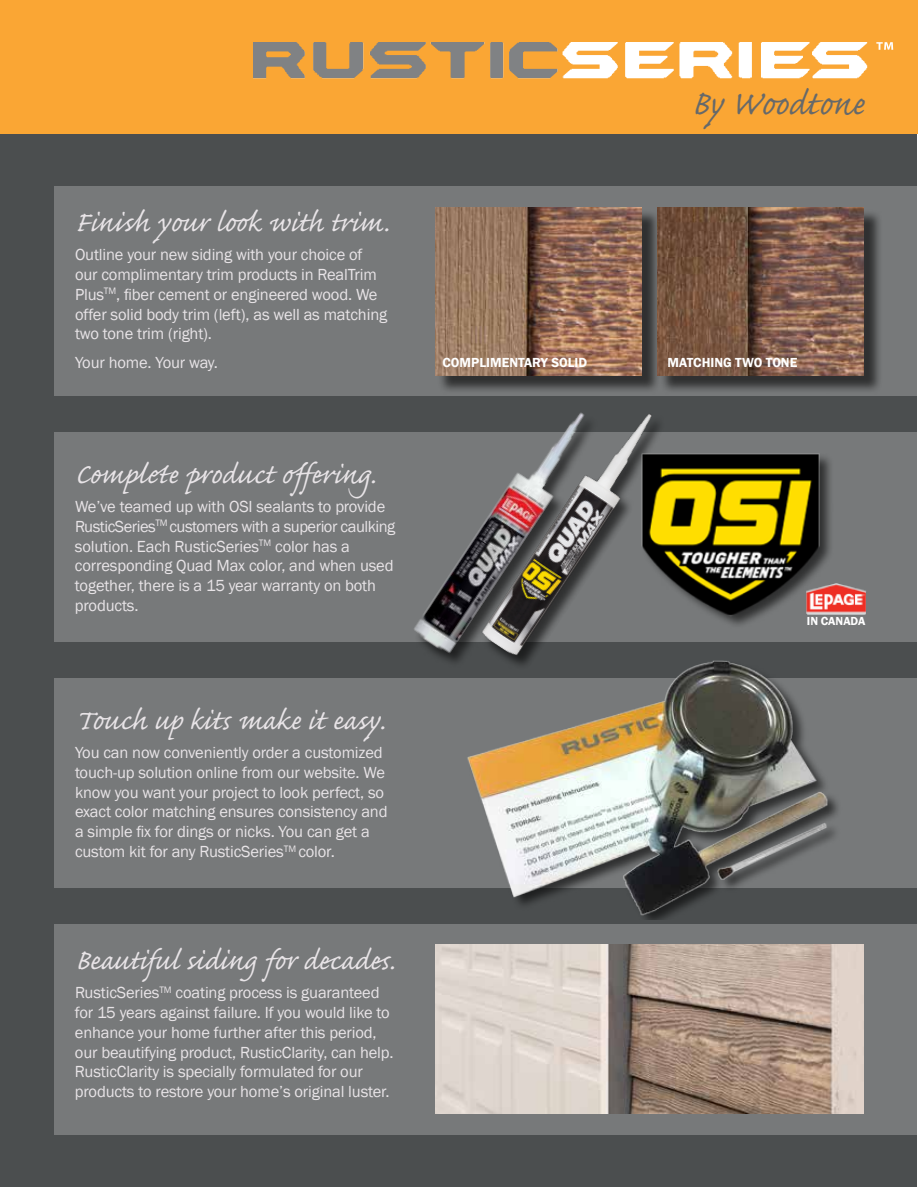
<style>
.page{position:relative;width:918px;height:1188px;background:#fff}
.page>*{position:absolute;margin:0;border:0;box-sizing:border-box;transform-origin:0 0}
.t1{font:43.5px "Caflisch Script Pro";letter-spacing:.005em;color:#66696a}
.t2{font:36px "Caflisch Script Pro";color:#e8e4e7}
.t3{font:16.5px/19.8px "Franklin Gothic";letter-spacing:-.01em;color:#e8e4e7}
.t4{font:600 13.5px "Franklin Gothic";color:#fff}
.t5{font:600 12px "Franklin Gothic";color:#fff}
</style>
<div class="page">
<div style="left:1px;top:134px;width:916px;height:1053px;background:#4b4e4f"></div>
<div style="left:0;top:0;width:918px;height:134px;background:#faa634"></div>
<img style="left:254px;top:42px;width:613px;height:37px">
<svg style="left:876px;top:42px;width:17px;height:8px"></svg>
<div style="left:54px;top:186px;width:863px;height:210px;background:#77797a"></div>
<div style="left:54px;top:432px;width:863px;height:210px;background:#77797a"></div>
<div style="left:55px;top:678px;width:863px;height:210px;background:#77797a"></div>
<div style="left:54px;top:924px;width:863px;height:210px;background:#77797a"></div>
<div style="left:437px;top:209px;width:224px;height:185px;background:#000;opacity:.6"></div>
<img style="left:435px;top:207px;width:207px;height:169px">
<div style="left:659px;top:209px;width:224px;height:185px;background:#000;opacity:.6"></div>
<img style="left:657px;top:207px;width:207px;height:169px">
<img style="left:460px;top:384px;width:230px;height:135px">
<img style="left:467px;top:660px;width:371px;height:259px">
<img style="left:626px;top:438px;width:205px;height:187px">
<img style="left:435px;top:945px;width:429px;height:169px">
<img style="left:414px;top:388px;width:210px;height:294px">
<img style="left:806px;top:583px;width:60px;height:32px">
<h2 class="t2" style="left:75px;top:204px;width:315px">Finish your look with trim.</h2>
<p class="t3" style="left:75px;top:245px;width:314px">Outline your new siding with your choice of our complimentary trim products in RealTrim Plus<sup>TM</sup>, fiber cement or engineered wood. We offer solid body trim (left), as well as matching two tone trim (right).</p>
<p class="t3" style="left:75px;top:353px;width:145px">Your home. Your way.</p>
<h2 class="t2" style="left:75px;top:456px;width:302px">Complete product offering.</h2>
<p class="t3" style="left:75px;top:497px;width:322px">We’ve teamed up with OSI sealants to provide RusticSeries<sup>TM</sup> customers with a superior caulking solution. Each RusticSeries<sup>TM</sup> color has a corresponding Quad Max color, and when used together, there is a 15 year warranty on both products.</p>
<h2 class="t2" style="left:75px;top:702px;width:311px">Touch up kits make it easy.</h2>
<p class="t3" style="left:75px;top:743px;width:314px">You can now conveniently order a customized touch-up solution online from our website. We know you want your project to look perfect, so exact color matching ensures consistency and a simple fix for dings or nicks. You can get a custom kit for any RusticSeries<sup>TM</sup> color.</p>
<h2 class="t2" style="left:75px;top:942px;width:321px">Beautiful siding for decades.</h2>
<p class="t3" style="left:75px;top:983px;width:320px">RusticSeries<sup>TM</sup> coating process is guaranteed for 15 years against failure. If you would like to enhance your home further after this period, our beautifying product, RusticClarity, can help.<br>RusticClarity is specially formulated for our products to restore your home’s original luster.</p>
<h1 class="t1" style="left:692px;top:81px;width:175px">By Woodtone</h1>
<p class="t4" style="left:442px;top:354px;width:146px">COMPLIMENTARY SOLID</p>
<p class="t4" style="left:668px;top:354px;width:131px">MATCHING TWO TONE</p>
<p class="t5" style="left:807px;top:614px;width:60px">IN CANADA</p>
</div>
